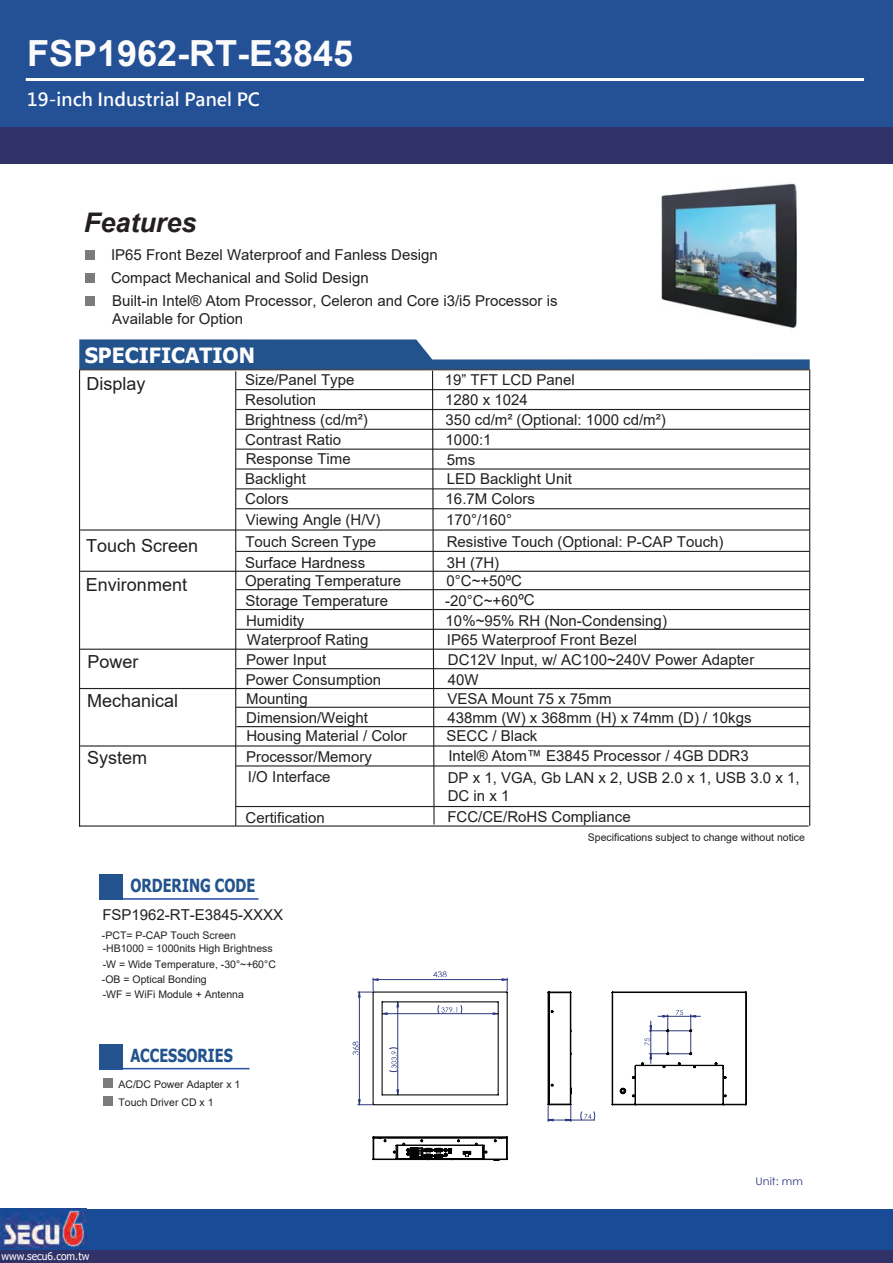
<style>
.page{position:relative;width:893px;height:1263px;background:#fff}
.page>*{position:absolute;margin:0;border:0;box-sizing:border-box;transform-origin:0 0}
.t1{font:700 36px "Arial";color:#fbfbfc}
.t2{font:italic 700 27px "Arial";color:#231f20}
.t3{font:700 21px "Tahoma";color:#fff}
.t4{font:18px/39px "Arial";color:#231f20}
.t5{font:700 18px "Microsoft Jheng Hei";color:#fff}
.t6{font:700 18px "Tahoma";color:#23538c;scale:.8 1}
.t7{font:15px/20px "Arial";color:#231f20}
.t8{font:10.5px/16.4px "Arial";color:#231f20}
.t9{font:10.5px "Tahoma";color:#eee7e6}
.t10{font:10.5px "Tahoma";color:#fff}
.t11{font:10.5px "Century Gothic";color:#2c387e;scale:1.07 1}
</style>
<div class="page">
<div style="left:0;top:49px;width:893px;height:115px;background:#313267"></div>
<div style="left:0;top:0;width:893px;height:126px;background:#245096"></div>
<hr style="left:26px;top:78px;width:838px;height:3px;background:#fff">
<div style="left:85px;top:273px;width:10px;height:10px;background:#7d7a7d"></div>
<svg style="left:79px;top:339px;width:731px;height:486px"></svg>
<hr style="left:235px;top:371px;width:1px;height:455px;background:#231f20">
<hr style="left:809px;top:369px;width:1px;height:457px;background:#231f20">
<hr style="left:79px;top:369px;width:1px;height:458px;background:#231f20">
<hr style="left:79px;top:369px;width:730px;height:1px;background:#231f20">
<hr style="left:236px;top:707px;width:574px;height:1px;background:#231f20">
<div style="left:85px;top:296px;width:10px;height:9px;background:#7d7a7d"></div>
<div style="left:85px;top:251px;width:10px;height:9px;background:#7d7a7d"></div>
<hr style="left:80px;top:688px;width:729px;height:1px;background:#231f20">
<hr style="left:80px;top:745px;width:730px;height:1px;background:#231f20">
<hr style="left:236px;top:726px;width:574px;height:1px;background:#231f20">
<div style="left:0;top:1224px;width:893px;height:39px;background:#313267"></div>
<div style="left:0;top:1209px;width:893px;height:40px;background:#194b96"></div>
<img style="left:0;top:1209px;width:86px;height:38px">
<hr style="left:236px;top:765px;width:573px;height:1px;background:#231f20">
<hr style="left:236px;top:806px;width:574px;height:1px;background:#231f20">
<hr style="left:80px;top:825px;width:729px;height:1px;background:#231f20">
<svg style="left:353px;top:971px;width:242px;height:151px"></svg>
<svg style="left:611px;top:991px;width:136px;height:115px"></svg>
<svg style="left:372px;top:1136px;width:136px;height:25px"></svg>
<img style="left:662px;top:183px;width:134px;height:145px">
<div style="left:99px;top:874px;width:24px;height:26px;background:#23538c"></div>
<hr style="left:123px;top:898px;width:136px;height:2px;background:#2653a4">
<div style="left:99px;top:1044px;width:24px;height:26px;background:#23538c"></div>
<hr style="left:100px;top:1068px;width:150px;height:1px;background:#2653a4">
<div style="left:103px;top:1078px;width:10px;height:10px;background:#7d7a7d"></div>
<div style="left:103px;top:1097px;width:10px;height:9px;background:#7d7a7d"></div>
<h1 class="t1" style="left:27px;top:28px;width:328px">FSP1962-RT-E3845</h1>
<p class="t5" style="left:27px;top:88px;width:234px">19-inch Industrial Panel PC</p>
<h2 class="t2" style="left:84px;top:204px;width:114px">Features</h2>
<p class="t7" style="left:111px;top:245px;width:328px">IP65 Front Bezel Waterproof and Fanless Design</p>
<p class="t7" style="left:111px;top:268px;width:259px">Compact Mechanical and Solid Design</p>
<p class="t7" style="left:112px;top:291px;width:447px;line-height:18px">Built-in Intel® Atom Processor, Celeron and Core i3/i5 Processor is<br>Available for Option</p>
<h3 class="t3" style="left:85px;top:341px;width:172px">SPECIFICATION</h3>
<p class="t4" style="left:86px;top:364px;width:61px">Display</p>
<p class="t4" style="left:86px;top:526px;width:114px">Touch Screen<br>Environment</p>
<p class="t4" style="left:87px;top:642px;width:93px">Power<br>Mechanical</p>
<p class="t7" style="left:245px;top:370px;width:124px">Size/Panel Type<br>Resolution<br>Brightness (cd/m²)<br>Contrast Ratio</p>
<p class="t7" style="left:246px;top:448px;width:107px">Response Time</p>
<p class="t7" style="left:245px;top:488px;width:137px;line-height:20.5px">Colors<br>Viewing Angle (H/V)</p>
<p class="t7" style="left:245px;top:553px;width:157px;line-height:18px">Surface Hardness<br>Operating Temperature</p>
<p class="t7" style="left:246px;top:590px;width:144px">Storage Temperature<br>Humidity<br>Waterproof Rating<br>Power Input</p>
<p class="t7" style="left:246px;top:689px;width:63px">Mounting</p>
<p class="t7" style="left:445px;top:370px;width:132px">19” TFT LCD Panel</p>
<p class="t7" style="left:445px;top:389px;width:222px">1280 x 1024<br>350 cd/m² (Optional: 1000 cd/m²)<br>1000:1<br>5ms<br>LED Backlight Unit<br>16.7M Colors<br>170°/160°</p>
<p class="t7" style="left:245px;top:469px;width:62px">Backlight</p>
<p class="t7" style="left:245px;top:532px;width:132px">Touch Screen Type</p>
<p class="t7" style="left:447px;top:531px;width:278px">Resistive Touch (Optional: P-CAP Touch)</p>
<p class="t7" style="left:447px;top:552px;width:54px">3H (7H)</p>
<p class="t7" style="left:446px;top:570px;width:77px">0°C~+50ºC</p>
<p class="t7" style="left:446px;top:611px;width:223px;line-height:19.4px">10%~95% RH (Non-Condensing)<br>IP65 Waterproof Front Bezel</p>
<p class="t7" style="left:448px;top:670px;width:32px">40W</p>
<p class="t7" style="left:445px;top:590px;width:91px">-20°C~+60ºC</p>
<p class="t7" style="left:448px;top:650px;width:308px">DC12V Input, w/ AC100~240V Power Adapter</p>
<p class="t7" style="left:447px;top:688px;width:166px">VESA Mount 75 x 75mm</p>
<p class="t7" style="left:246px;top:670px;width:137px">Power Consumption</p>
<p class="t7" style="left:246px;top:707px;width:123px">Dimension/Weight</p>
<p class="t7" style="left:447px;top:707px;width:306px">438mm (W) x 368mm (H) x 74mm (D) / 10kgs</p>
<p class="t7" style="left:246px;top:726px;width:162px">Housing Material / Color</p>
<p class="t7" style="left:447px;top:726px;width:92px">SECC / Black</p>
<p class="t4" style="left:87px;top:738px;width:62px">System</p>
<p class="t7" style="left:246px;top:747px;width:127px">Processor/Memory</p>
<p class="t7" style="left:448px;top:746px;width:302px">Intel® Atom™ E3845 Processor / 4GB DDR3</p>
<p class="t7" style="left:248px;top:766px;width:84px">I/O Interface</p>
<p class="t7" style="left:246px;top:808px;width:81px">Certification</p>
<p class="t7" style="left:447px;top:807px;width:185px">FCC/CE/RoHS Compliance</p>
<p class="t7" style="left:448px;top:769px;width:353px;line-height:18px">DP x 1, VGA, Gb LAN x 2, USB 2.0 x 1, USB 3.0 x 1,<br>DC in x 1</p>
<p class="t8" style="left:588px;top:829px;width:219px">Specifications subject to change without notice</p>
<p class="t6" style="left:130px;top:873px;width:158px">ORDERING CODE</p>
<p class="t7" style="left:102px;top:905px;width:182px">FSP1962-RT-E3845-XXXX</p>
<p class="t8" style="left:103px;top:940px;width:175px">-HB1000 = 1000nits High Brightness -W = Wide Temperature, -30°~+60°C</p>
<p class="t8" style="left:102px;top:971px;width:106px">-OB = Optical Bonding</p>
<p class="t8" style="left:102px;top:927px;width:135px">-PCT= P-CAP Touch Screen</p>
<p class="t8" style="left:103px;top:986px;width:143px">-WF = WiFi Module + Antenna</p>
<p class="t6" style="left:130px;top:1043px;width:130px">ACCESSORIES</p>
<p class="t8" style="left:118px;top:1075px;width:123px;line-height:18.1px">AC/DC Power Adapter x 1<br>Touch Driver CD x 1</p>
<p class="t9" style="left:5px;top:1249px;width:89px">www.secu6.com.tw</p>
<p class="t10" style="left:2px;top:1249px;width:89px">www.secu6.com.tw</p>
<p class="t11" style="left:755px;top:1174px;width:46px">Unit: mm</p>
</div>
